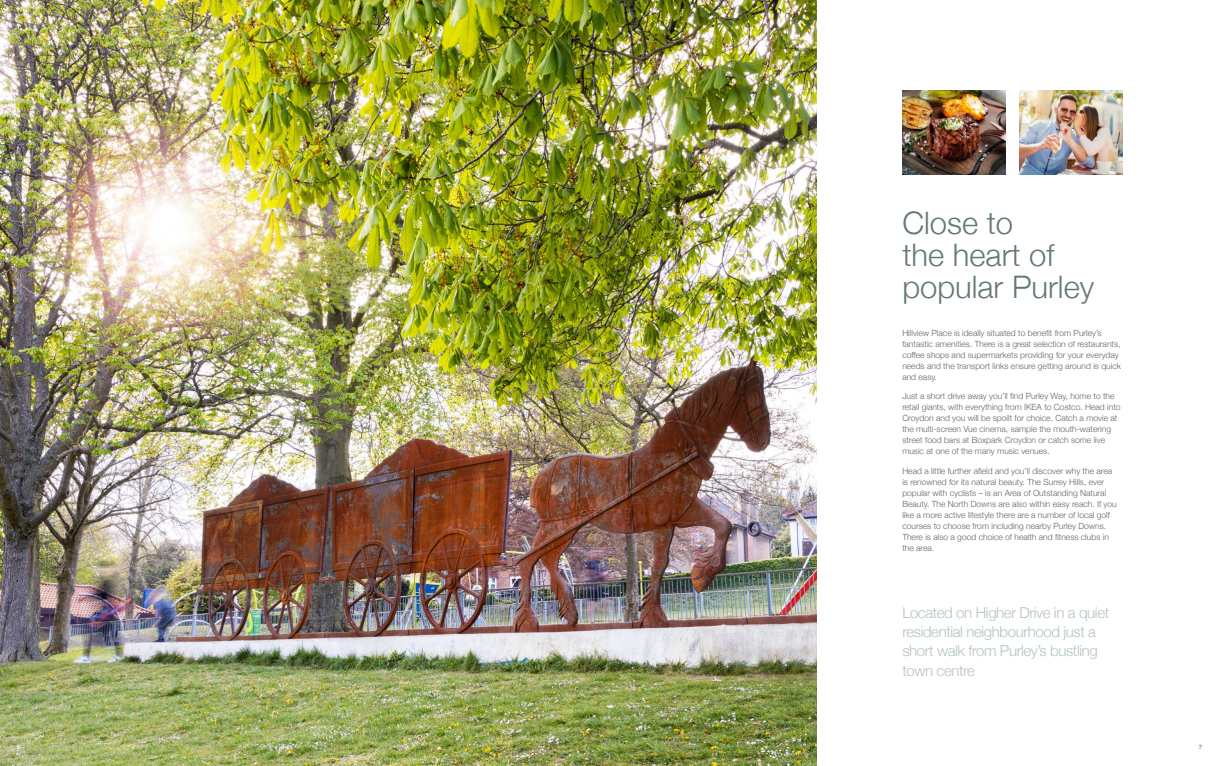
<style>
.page{position:relative;width:1219px;height:766px;background:#fff}
.page>*{position:absolute;margin:0;border:0;box-sizing:border-box;transform-origin:0 0}
.t1{font:300 31px/32px "Helvetica Neue";color:#647a6e}
.t2{font:300 15px/19px "Helvetica Neue";letter-spacing:-.025em;color:#b4c4bb}
.t3{font:300 8.5px/11px "Helvetica Neue";color:#656166}
.t4{font:500 6px "Helvetica Neue";color:#fff}
.t5{font:500 6px "Helvetica Neue";color:#857d82}
</style>
<div class="page">
<img style="left:0;top:0;width:816px;height:765px">
<img style="left:902px;top:90px;width:103px;height:84px">
<img style="left:1019px;top:90px;width:103px;height:84px">
<h1 class="t1" style="left:902px;top:205px;width:193px">Close to<br>the heart of popular Purley</h1>
<p class="t3" style="left:902px;top:326px;width:220px">Hillview Place is ideally situated to benefit from Purley’s fantastic amenities. There is a great selection of restaurants, coffee shops and supermarkets providing for your everyday needs and the transport links ensure getting around is quick and easy.</p>
<p class="t3" style="left:902px;top:390px;width:220px">Just a short drive away you’ll find Purley Way, home to the retail giants, with everything from IKEA to Costco. Head into Croydon and you will be spoilt for choice. Catch a movie at the multi-screen Vue cinema, sample the mouth-watering street food bars at Boxpark Croydon or catch some live music at one of the many music venues.</p>
<p class="t3" style="left:902px;top:464px;width:216px">Head a little further afield and you’ll discover why the area is renowned for its natural beauty. The Surrey Hills, ever popular with cyclists – is an Area of Outstanding Natural Beauty. The North Downs are also within easy reach. If you like a more active lifestyle there are a number of local golf courses to choose from including nearby Purley Downs.<br>There is also a good choice of health and fitness clubs in the area.</p>
<h2 class="t2" style="left:902px;top:602px;width:208px">Located on Higher Drive in a quiet residential neighbourhood just a short walk from Purley’s bustling town centre</h2>
<p class="t4" style="left:17px;top:741px;width:5px">6</p>
<p class="t5" style="left:1199px;top:741px;width:5px">7</p>
</div>
